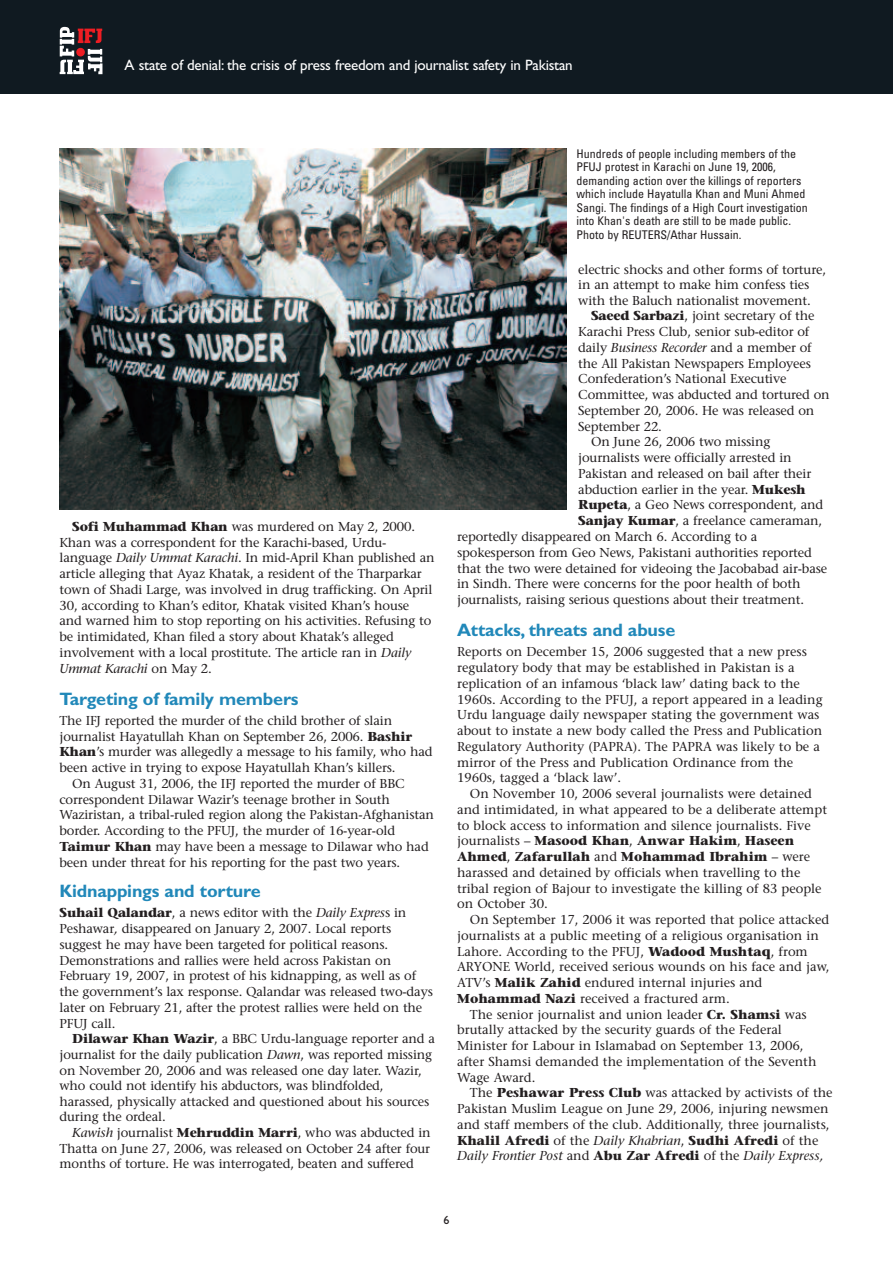
<style>
.page{position:relative;width:893px;height:1263px;background:#fff}
.page>*{position:absolute;margin:0;border:0;box-sizing:border-box;transform-origin:0 0}
.t1{font:700 18px "Gill Sans";letter-spacing:-.01em;color:#2188b9}
.t2{font:15px "Gill Sans";letter-spacing:-.015em;color:#fff}
.t3{font:12.9px/15.8px "Stone Serif";letter-spacing:-.01em;color:#231f20}
.t4{font:italic 12.9px "Stone Serif";color:#231f20}
.t5{font:700 12.9px "Stone Serif";color:#231f20}
.t6{font:condensed 12px/13.5px "Univers";color:#231f20}
.t7{font:12px "Gill Sans";color:#231f20}
.s1{font-weight:700}
.s2{font-style:italic}
.s3{font-weight:400}
.s4{font-weight:400;font-style:italic}
.s5{font-style:normal}
.s6{font-weight:700;font-style:normal}
</style>
<div class="page">
<div style="left:0;top:0;width:893px;height:94px;background:#101a21"></div>
<svg style="left:60px;top:27px;width:42px;height:47px"></svg>
<div style="left:76px;top:48px;width:9px;height:8px;background:#ee1d23;border-radius:50%"></div>
<img style="left:60px;top:149px;width:506px;height:360px">
<p class="t2" style="left:125px;top:59px;width:450px">A state of denial: the crisis of press freedom and journalist safety in Pakistan</p>
<p class="t3" style="left:60px;top:520px;width:377px;text-indent:13px"><span class="s1">Sofi Muhammad Khan</span> was murdered on May 2, 2000.<br>Khan was a correspondent for the Karachi-based, Urdu&shy;language <span class="s2">Daily Ummat Karachi</span>. In mid-April Khan published an article alleging that Ayaz Khatak, a resident of the Tharparkar town of Shadi Large, was involved in drug trafficking. On April 30, according to Khan’s editor, Khatak visited Khan’s house and warned him to stop reporting on his activities. Refusing to be intimidated, Khan filed a story about Khatak’s alleged involvement with a local prostitute. The article ran in <span class="s2">Daily Ummat Karachi</span> on May 2.</p>
<h1 class="t1" style="left:60px;top:692px;width:241px">Targeting of family members</h1>
<p class="t3" style="left:60px;top:714px;width:334px">The IFJ reported the murder of the child brother of slain</p>
<p class="t3" style="left:60px;top:730px;width:354px">journalist Hayatullah Khan on September 26, 2006. <span class="s1">Bashir</span></p>
<p class="t3" style="left:60px;top:745px;width:375px"><span class="s1">Khan</span>’s murder was allegedly a message to his family, who had</p>
<p class="t3" style="left:60px;top:761px;width:338px">been active in trying to expose Hayatullah Khan’s killers.</p>
<p class="t3" style="left:72px;top:777px;width:334px">On August 31, 2006, the IFJ reported the murder of BBC</p>
<p class="t3" style="left:60px;top:793px;width:332px">correspondent Dilawar Wazir’s teenage brother in South</p>
<p class="t3" style="left:60px;top:808px;width:376px">Waziristan, a tribal-ruled region along the Pakistan-Afghanistan</p>
<p class="t3" style="left:60px;top:824px;width:337px">border. According to the PFUJ, the murder of 16-year-old</p>
<p class="t3" style="left:60px;top:840px;width:371px"><span class="s1">Taimur Khan</span> may have been a message to Dilawar who had</p>
<p class="t3" style="left:60px;top:856px;width:342px">been under threat for his reporting for the past two years.</p>
<h1 class="t1" style="left:60px;top:884px;width:203px">Kidnappings and torture</h1>
<p class="t3" style="left:60px;top:906px;width:375px"><span class="s1">Suhail Qalandar</span>, a news editor with the <span class="s2">Daily Expres</span>s in Peshawar<span class="s2">,</span> disappeared on January 2, 2007. Local reports suggest he may have been targeted for political reasons.<br>Demonstrations and rallies were held across Pakistan on February 19, 2007, in protest of his kidnapping, as well as of the government’s lax response. Qalandar was released two-days later on February 21, after the protest rallies were held on the PFUJ call.</p>
<p class="t3" style="left:60px;top:1032px;width:377px;text-indent:13px"><span class="s1">Dilawar Khan Wazir</span>, a BBC Urdu-language reporter and a journalist for the daily publication <span class="s2">Dawn</span>, was reported missing on November 20, 2006 and was released one day later. Wazir, who could not identify his abductors, was blindfolded, harassed, physically attacked and questioned about his sources during the ordeal.</p>
<p class="t3" style="left:60px;top:1126px;width:373px;text-align:justify;text-indent:13px"><span class="s2">Kawish</span> journalist <span class="s1">Mehruddin Marri</span>, who was abducted in Thatta on June 27, 2006, was released on October 24 after four months of torture. He was interrogated, beaten and suffered</p>
<p class="t6" style="left:577px;top:147px;width:233px">Hundreds of people including members of the PFUJ protest in Karachi on June 19, 2006, demanding action over the killings of reporters which include Hayatulla Khan and Muni Ahmed Sangi. The findings of a High Court investigation into Khan's death are still to be made public.<br>Photo by REUTERS/Athar Hussain.</p>
<p class="t3" style="left:578px;top:263px;width:249px">electric shocks and other forms of torture, in an attempt to make him confess ties with the Baluch nationalist movement.</p>
<p class="t3" style="left:591px;top:309px;width:225px"><span class="s1">Saeed Sarbazi</span>, joint secretary of the</p>
<p class="t3" style="left:578px;top:325px;width:233px">Karachi Press Club, senior sub-editor of</p>
<p class="t3" style="left:578px;top:341px;width:235px">daily <span class="s2">Business Recorder</span> and a member of</p>
<p class="t3" style="left:578px;top:357px;width:234px">the All Pakistan Newspapers Employees</p>
<p class="t3" style="left:578px;top:372px;width:210px">Confederation’s National Executive</p>
<p class="t3" style="left:578px;top:388px;width:253px">Committee, was abducted and tortured on</p>
<p class="t3" style="left:578px;top:404px;width:238px">September 20, 2006. He was released on</p>
<p class="t3" style="left:578px;top:420px;width:85px">September 22.</p>
<p class="t3" style="left:591px;top:435px;width:181px">On June 26, 2006 two missing</p>
<p class="t3" style="left:578px;top:451px;width:215px">journalists were officially arrested in</p>
<p class="t3" style="left:578px;top:467px;width:235px">Pakistan and released on bail after their</p>
<p class="t3" style="left:578px;top:483px;width:229px">abduction earlier in the year. <span class="s1">Mukesh</span></p>
<p class="t3" style="left:578px;top:498px;width:247px"><span class="s1">Rupeta</span>, a Geo News correspondent, and</p>
<p class="t3" style="left:578px;top:514px;width:245px"><span class="s1">Sanjay Kumar</span>, a freelance cameraman,</p>
<p class="t3" style="left:457px;top:530px;width:302px">reportedly disappeared on March 6. According to a</p>
<p class="t3" style="left:457px;top:546px;width:356px">spokesperson from Geo News, Pakistani authorities reported</p>
<p class="t3" style="left:457px;top:561px;width:372px">that the two were detained for videoing the Jacobabad air-base</p>
<p class="t3" style="left:457px;top:577px;width:345px">in Sindh. There were concerns for the poor health of both</p>
<p class="t3" style="left:457px;top:593px;width:348px">journalists, raising serious questions about their treatment.</p>
<h1 class="t1" style="left:457px;top:623px;width:220px">Attacks, threats and abuse</h1>
<p class="t3" style="left:457px;top:645px;width:367px">Reports on December 15, 2006 suggested that a new press regulatory body that may be established in Pakistan is a replication of an infamous ‘black law’ dating back to the 1960s. According to the PFUJ, a report appeared in a leading Urdu language daily newspaper stating the government was about to instate a new body called the Press and Publication Regulatory Authority (PAPRA). The PAPRA was likely to be a mirror of the Press and Publication Ordinance from the 1960s, tagged a ‘black law’.</p>
<p class="t3" style="left:457px;top:787px;width:371px;text-indent:13px">On November 10, 2006 several journalists were detained and intimidated, in what appeared to be a deliberate attempt to block access to information and silence journalists. Five journalists – <span class="s1">Masood Khan</span>, <span class="s1">Anwar Hakim</span>, <span class="s1">Haseen Ahmed</span>, <span class="s1">Zafarullah</span> and <span class="s1">Mohammad Ibrahim</span> – were harassed and detained by officials when travelling to the tribal region of Bajour to investigate the killing of 83 people on October 30.</p>
<p class="t3" style="left:470px;top:913px;width:361px">On September 17, 2006 it was reported that police attacked</p>
<p class="t3" style="left:457px;top:929px;width:363px">journalists at a public meeting of a religious organisation in</p>
<p class="t3" style="left:457px;top:944px;width:352px">Lahore. According to the PFUJ, <span class="s1">Wadood Mushtaq</span>, from</p>
<p class="t3" style="left:457px;top:960px;width:374px">ARYONE World, received serious wounds on his face and jaw,</p>
<p class="t3" style="left:457px;top:976px;width:307px">ATV’s <span class="s1">Malik Zahid</span> endured internal injuries and</p>
<p class="t3" style="left:457px;top:992px;width:274px"><span class="s1">Mohammad Nazi</span> received a fractured arm.</p>
<p class="t3" style="left:470px;top:1007px;width:338px">The senior journalist and union leader <span class="s1">Cr. Shamsi</span> was</p>
<p class="t3" style="left:457px;top:1023px;width:326px">brutally attacked by the security guards of the Federal</p>
<p class="t3" style="left:457px;top:1039px;width:348px">Minister for Labour in Islamabad on September 13, 2006,</p>
<p class="t3" style="left:457px;top:1055px;width:361px">after Shamsi demanded the implementation of the Seventh</p>
<p class="t3" style="left:457px;top:1070px;width:80px">Wage Award.</p>
<p class="t3" style="left:470px;top:1086px;width:364px">The <span class="s1">Peshawar Press Club</span> was attacked by activists of the</p>
<p class="t3" style="left:457px;top:1102px;width:373px">Pakistan Muslim League on June 29, 2006, injuring newsmen</p>
<p class="t3" style="left:457px;top:1118px;width:374px">and staff members of the club. Additionally, three journalists,</p>
<p class="t5" style="left:457px;top:1135px;width:363px">Khalil Afredi <span class="s3">of the</span> <span class="s4">Daily Khabrian</span><span class="s3">,</span> Sudhi Afredi <span class="s3">of the</span></p>
<p class="t4" style="left:457px;top:1151px;width:368px">Daily Frontier Post <span class="s5">and</span> <span class="s6">Abu Zar Afredi</span> <span class="s5">of the</span> Daily Express,</p>
<p class="t7" style="left:443px;top:1216px;width:7px">6</p>
</div>
